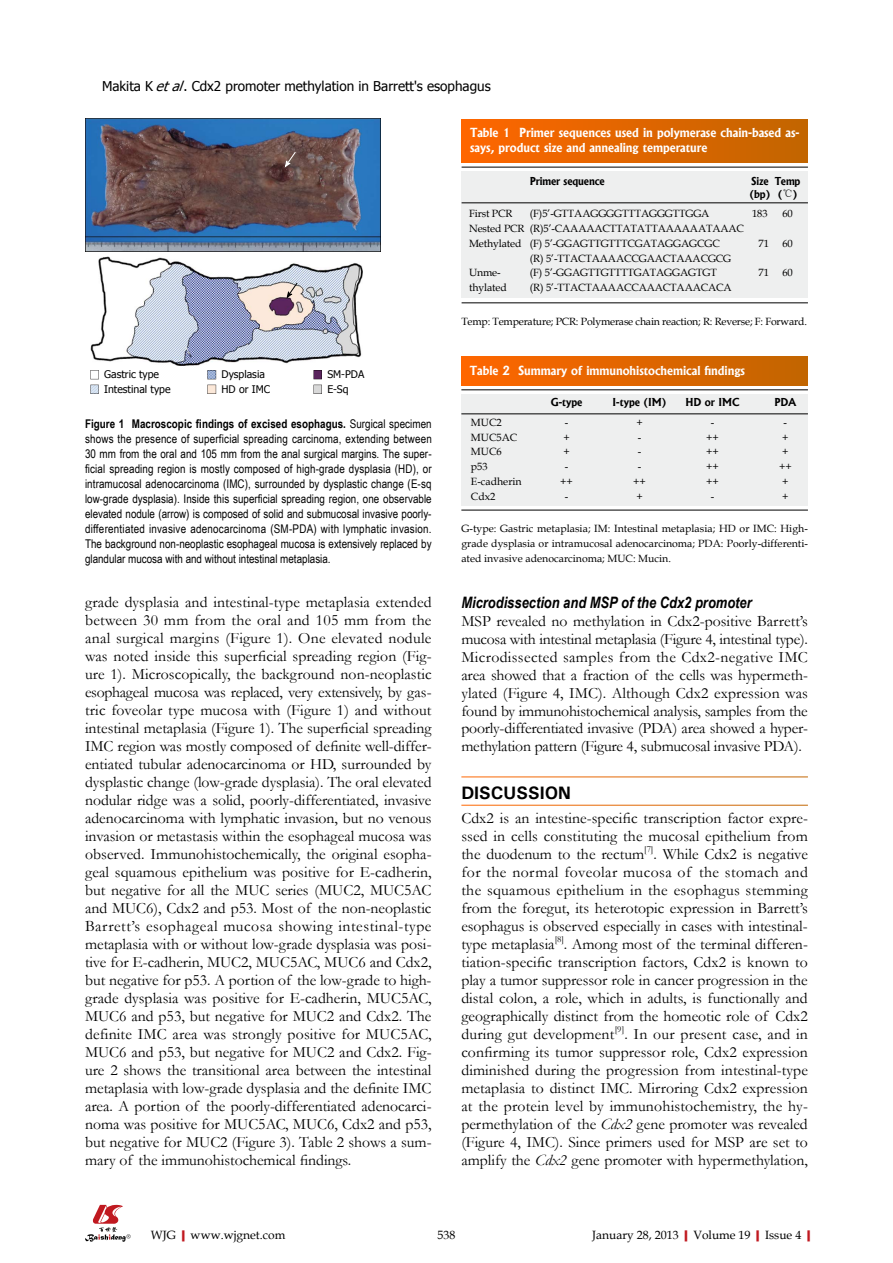
<style>
.page{position:relative;width:893px;height:1263px;background:#fff}
.page>*{position:absolute;margin:0;border:0;box-sizing:border-box;transform-origin:0 0}
.t1{font:700 18px "Univers";color:#000}
.t2{font:15.75px/18px "Garamond";color:#000;text-align:justify}
.t3{font:italic 700 15.75px "Arial Narrow";color:#000}
.t4{font:13.5px "Tahoma";color:#000}
.t5{font:12px/15px "Arial Narrow";color:#000;text-align:justify}
.t6{font:700 12px/15px "Albertus";color:#fff}
.t7{font:12px "Book Antiqua";color:#000}
.t8{font:10.5px/15px "Book Antiqua";letter-spacing:-.01em;color:#000}
.t9{font:700 10.5px/12.6px "Albertus";color:#000}
.t10{font:10.5px "Tahoma";color:#000}
.t11{font:9.15px "Garamond";color:#000}
.s1{font-style:italic}
.s2{font-family:"Sim Sun";font-weight:400}
.s3{font-weight:700}
.s4{font-weight:700;color:#c01920}
</style>
<div class="page">
<svg style="left:85px;top:1205px;width:46px;height:37px"></svg>
<img style="left:85px;top:119px;width:295px;height:133px">
<img style="left:90px;top:256px;width:273px;height:110px">
<img style="left:90px;top:370px;width:231px;height:23px">
<svg style="left:287px;top:282px;width:11px;height:16px"></svg>
<svg style="left:285px;top:152px;width:11px;height:15px"></svg>
<div style="left:461px;top:119px;width:347px;height:43px;background:linear-gradient(to right,#f60,#c16500)"></div>
<div style="left:461px;top:171px;width:347px;height:127px;background:#eeefef"></div>
<hr style="left:462px;top:167px;width:346px;height:1px;background:#000">
<hr style="left:462px;top:203px;width:346px;height:1px;background:#000">
<hr style="left:462px;top:302px;width:346px;height:1px;background:#000">
<div style="left:461px;top:356px;width:347px;height:29px;background:linear-gradient(to right,#f60,#c16500)"></div>
<div style="left:461px;top:394px;width:347px;height:111px;background:#eeefef"></div>
<hr style="left:461px;top:389px;width:347px;height:1px;background:#000">
<hr style="left:461px;top:414px;width:347px;height:1px;background:#000">
<hr style="left:461px;top:510px;width:347px;height:1px;background:#000">
<p class="t4" style="left:102px;top:77px;width:390px">Makita K <span class="s1">etal</span>. Cdx2 promoter methylation in Barrett's esophagus</p>
<p class="t6" style="left:470px;top:125px;width:331px">Table 1 Primer sequences used in polymerase chain-based as&shy;says, product size and annealing temperature</p>
<p class="t9" style="left:530px;top:175px;width:76px">Primer sequence</p>
<p class="t9" style="left:749px;top:175px;width:22px">Size (bp)</p>
<p class="t9" style="left:775px;top:175px;width:27px">Temp (<span class="s2">℃</span>)</p>
<p class="t8" style="left:469px;top:206px;width:45px">First PCR</p>
<p class="t8" style="left:530px;top:206px;width:181px">(F)5’-GTTAAGGGGTTTAGGGTTGGA</p>
<p class="t8" style="left:752px;top:206px;width:17px">183</p>
<p class="t8" style="left:782px;top:206px;width:12px">60</p>
<p class="t8" style="left:469px;top:221px;width:276px">Nested PCR (R)5’-CAAAAACTTATATTAAAAAATAAAC<br>Methylated (F) 5’-GGAGTTGTTTCGATAGGAGCGC</p>
<p class="t8" style="left:759px;top:236px;width:12px">71</p>
<p class="t8" style="left:782px;top:236px;width:12px">60</p>
<p class="t10" style="left:104px;top:367px;width:56px">Gastric type</p>
<p class="t10" style="left:222px;top:367px;width:45px">Dysplasia</p>
<p class="t10" style="left:327px;top:367px;width:38px">SM-PDA</p>
<p class="t10" style="left:104px;top:382px;width:68px">Intestinal type</p>
<p class="t10" style="left:222px;top:382px;width:50px">HD or IMC</p>
<p class="t10" style="left:327px;top:382px;width:23px">E-Sq</p>
<p class="t5" style="left:85px;top:416px;width:348px"><span class="s3">Figure 1 Macroscopic findings of excised esophagus.</span> Surgical specimen shows the presence of superficial spreading carcinoma, extending between 30 mm from the oral and 105 mm from the anal surgical margins. The super&shy;ficial spreading region is mostly composed of high-grade dysplasia (HD), or intramucosal adenocarcinoma (IMC), surrounded by dysplastic change (E-sq low-grade dysplasia). Inside this superficial spreading region, one observable elevated nodule (arrow) is composed of solid and submucosal invasive poorly&shy;differentiated invasive adenocarcinoma (SM-PDA) with lymphatic invasion.<br>The background non-neoplastic esophageal mucosa is extensively replaced by glandular mucosa with and without intestinal metaplasia.</p>
<p class="t8" style="left:530px;top:250px;width:203px">(R) 5’-TTACTAAAACCGAACTAAACGCG</p>
<p class="t8" style="left:469px;top:265px;width:39px">Unme&shy;thylated</p>
<p class="t8" style="left:530px;top:265px;width:188px">(F) 5’-GGAGTTGTTTTGATAGGAGTGT</p>
<p class="t8" style="left:759px;top:265px;width:12px">71</p>
<p class="t8" style="left:782px;top:265px;width:12px">60</p>
<p class="t8" style="left:530px;top:280px;width:203px">(R) 5’-TTACTAAAACCAAACTAAACACA</p>
<p class="t8" style="left:461px;top:314px;width:347px">Temp: Temperature; PCR: Polymerase chain reaction; R: Reverse; F: Forward.</p>
<p class="t6" style="left:470px;top:363px;width:277px">Table 2 Summary of immunohistochemical findings</p>
<p class="t9" style="left:551px;top:396px;width:33px">G-type</p>
<p class="t9" style="left:613px;top:396px;width:55px">I-type (IM)</p>
<p class="t9" style="left:685px;top:396px;width:56px">HD or IMC</p>
<p class="t9" style="left:774px;top:396px;width:23px">PDA</p>
<p class="t8" style="left:471px;top:415px;width:32px">MUC2</p>
<p class="t8" style="left:565px;top:415px;width:5px">-</p>
<p class="t8" style="left:636px;top:415px;width:8px">+</p>
<p class="t8" style="left:711px;top:415px;width:5px">-</p>
<p class="t8" style="left:784px;top:415px;width:5px">-</p>
<p class="t8" style="left:471px;top:429px;width:48px">MUC5AC</p>
<p class="t8" style="left:563px;top:429px;width:8px">+</p>
<p class="t8" style="left:638px;top:429px;width:5px">-</p>
<p class="t8" style="left:706px;top:429px;width:14px">++</p>
<p class="t8" style="left:782px;top:429px;width:8px">+</p>
<p class="t8" style="left:471px;top:444px;width:32px">MUC6</p>
<p class="t8" style="left:563px;top:444px;width:8px">+</p>
<p class="t8" style="left:638px;top:444px;width:5px">-</p>
<p class="t8" style="left:706px;top:444px;width:14px">++</p>
<p class="t8" style="left:782px;top:444px;width:8px">+</p>
<p class="t8" style="left:471px;top:459px;width:18px">p53</p>
<p class="t8" style="left:565px;top:459px;width:5px">-</p>
<p class="t8" style="left:638px;top:459px;width:5px">-</p>
<p class="t8" style="left:706px;top:459px;width:14px">++</p>
<p class="t8" style="left:779px;top:459px;width:14px">++</p>
<p class="t8" style="left:471px;top:474px;width:52px">E-cadherin</p>
<p class="t8" style="left:560px;top:474px;width:14px">++</p>
<p class="t8" style="left:633px;top:474px;width:14px">++</p>
<p class="t8" style="left:706px;top:474px;width:14px">++</p>
<p class="t8" style="left:782px;top:474px;width:8px">+</p>
<p class="t8" style="left:471px;top:488px;width:26px">Cdx2</p>
<p class="t8" style="left:565px;top:488px;width:5px">-</p>
<p class="t8" style="left:636px;top:488px;width:8px">+</p>
<p class="t8" style="left:711px;top:488px;width:5px">-</p>
<p class="t8" style="left:782px;top:488px;width:8px">+</p>
<p class="t8" style="left:461px;top:521px;width:348px;text-align:justify">G-type: Gastric metaplasia; IM: Intestinal metaplasia; HD or IMC: High&shy;grade dysplasia or intramucosal adenocarcinoma; PDA: Poorly-differenti&shy;ated invasive adenocarcinoma; MUC: Mucin.</p>
<p class="t2" style="left:85px;top:593px;width:348px">grade dysplasia and intestinal-type metaplasia extended between 30 mm from the oral and 105 mm from the anal surgical margins (Figure 1). One elevated nodule was noted inside this superficial spreading region (Fig&shy;ure 1). Microscopically, the background non-neoplastic esophageal mucosa was replaced, very extensively, by gas&shy;tric foveolar type mucosa with (Figure 1) and without intestinal metaplasia (Figure 1). The superficial spreading IMC region was mostly composed of definite well-differ&shy;entiated tubular adenocarcinoma or HD, surrounded by dysplastic change (low-grade dysplasia). The oral elevated nodular ridge was a solid, poorly-differentiated, invasive adenocarcinoma with lymphatic invasion, but no venous invasion or metastasis within the esophageal mucosa was observed. Immunohistochemically, the original esopha&shy;geal squamous epithelium was positive for E-cadherin, but negative for all the MUC series (MUC2, MUC5AC and MUC6), Cdx2 and p53. Most of the non-neoplastic Barrett’s esophageal mucosa showing intestinal-type metaplasia with or without low-grade dysplasia was posi&shy;tive for E-cadherin, MUC2, MUC5AC, MUC6 and Cdx2, but negative for p53. A portion of the low-grade to high&shy;grade dysplasia was positive for E-cadherin, MUC5AC, MUC6 and p53, but negative for MUC2 and Cdx2. The definite IMC area was strongly positive for MUC5AC, MUC6 and p53, but negative for MUC2 and Cdx2. Fig&shy;ure 2 shows the transitional area between the intestinal metaplasia with low-grade dysplasia and the definite IMC area. A portion of the poorly-differentiated adenocarci&shy;noma was positive for MUC5AC, MUC6, Cdx2 and p53, but negative for MUC2 (Figure 3). Table 2 shows a sum&shy;mary of the immunohistochemical findings.</p>
<p class="t3" style="left:461px;top:590px;width:292px">Microdissection and MSP of the Cdx2 promoter</p>
<p class="t2" style="left:461px;top:611px;width:348px">MSP revealed no methylation in Cdx2-positive Barrett’s mucosa with intestinal metaplasia (Figure 4, intestinal type).<br>Microdissected samples from the Cdx2-negative IMC area showed that a fraction of the cells was hypermeth&shy;ylated (Figure 4, IMC). Although Cdx2 expression was found by immunohistochemical analysis, samples from the poorly-differentiated invasive (PDA) area showed a hyper&shy;methylation pattern (Figure 4, submucosal invasive PDA).</p>
<p class="t1" style="left:461px;top:781px;width:111px">DISCUSSION</p>
<p class="t2" style="left:461px;top:809px;width:348px">Cdx2 is an intestine-specific transcription factor expre&shy;ssed in cells constituting the mucosal epithelium from the duodenum to the rectum</p>
<p class="t11" style="left:644px;top:843px;width:11px">[7]</p>
<p class="t2" style="left:461px;top:845px;width:348px;text-indent:192px">. While Cdx2 is negative for the normal foveolar mucosa of the stomach and the squamous epithelium in the esophagus stemming from the foregut, its heterotopic expression in Barrett’s esophagus is observed especially in cases with intestinal&shy;type metaplasia</p>
<p class="t11" style="left:555px;top:933px;width:11px">[8]</p>
<p class="t2" style="left:461px;top:935px;width:348px;text-indent:103px">. Among most of the terminal differen&shy;tiation-specific transcription factors, Cdx2 is known to play a tumor suppressor role in cancer progression in the distal colon, a role, which in adults, is functionally and geographically distinct from the homeotic role of Cdx2 during gut development</p>
<p class="t11" style="left:615px;top:1023px;width:11px">[9]</p>
<p class="t2" style="left:461px;top:1025px;width:348px;text-indent:163px">. In our present case, and in confirming its tumor suppressor role, Cdx2 expression diminished during the progression from intestinal-type metaplasia to distinct IMC. Mirroring Cdx2 expression at the protein level by immunohistochemistry, the hy&shy;permethylation of the <span class="s1">Cdx2</span> gene promoter was revealed (Figure 4, IMC). Since primers used for MSP are set to amplify the <span class="s1">Cdx2</span> gene promoter with hypermethylation,</p>
<p class="t7" style="left:151px;top:1226px;width:136px">WJG<span class="s4">|</span>www.wjgnet.com</p>
<p class="t7" style="left:437px;top:1226px;width:19px">538</p>
<p class="t7" style="left:592px;top:1226px;width:225px">January 28, 2013<span class="s4">|</span>Volume 19<span class="s4">|</span>Issue 4<span class="s4">|</span></p>
</div>
